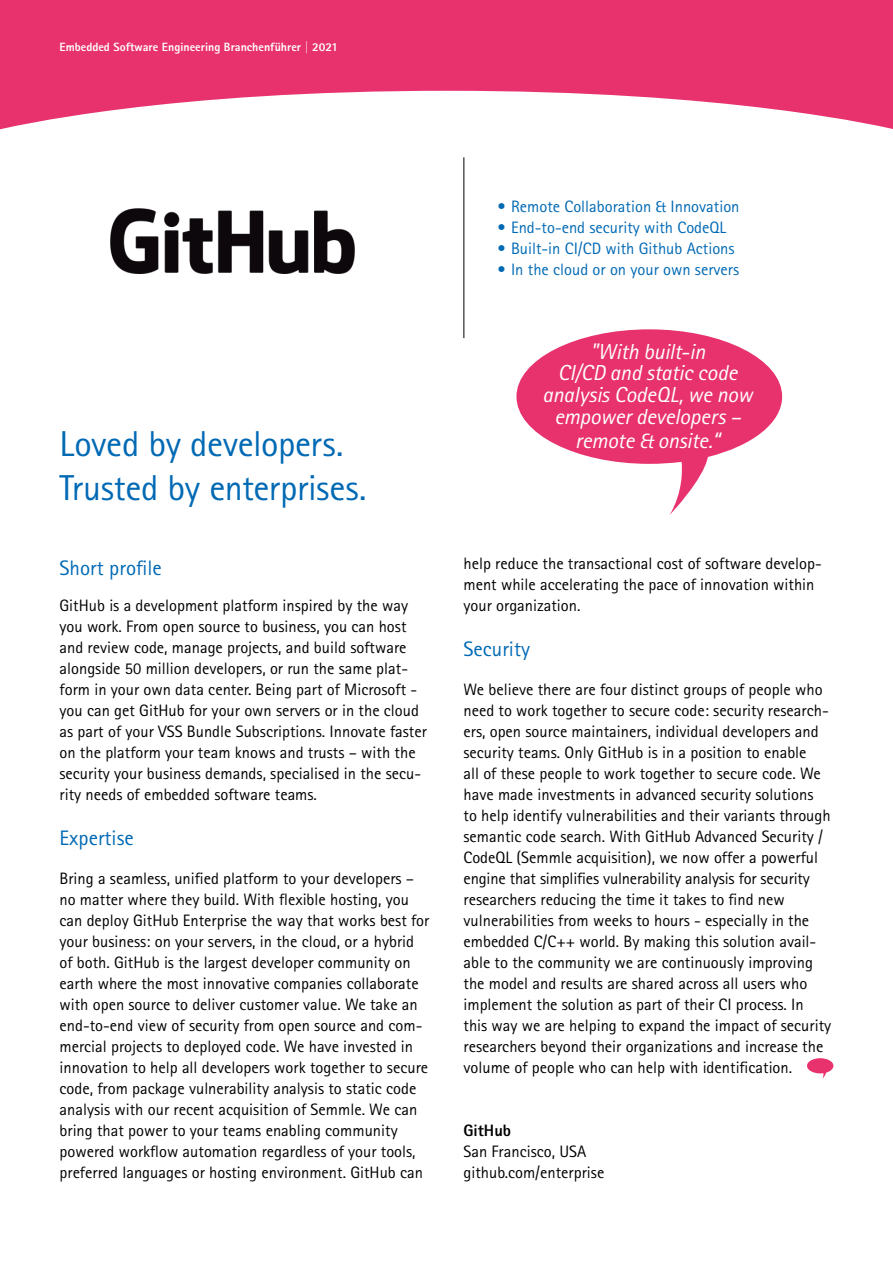
<style>
.page{position:relative;width:893px;height:1263px;background:#fff}
.page>*{position:absolute;margin:0;border:0;box-sizing:border-box;transform-origin:0 0}
.t1{font:36px/43.5px "Rotis Sans Serif Std";letter-spacing:-.01em;color:#0069b4}
.t2{font:italic 21.75px/21.8px "Rotis Sans Serif Std";letter-spacing:-.005em;color:#fff;text-align:center}
.t3{font:21px "Rotis Sans Serif Std";color:#0069b4}
.t4{font:16.5px/21px "Rotis Sans Serif Std";color:#000}
.t5{font:16.5px "Rotis Sans Serif Std";color:#0069b4}
.t6{font:800 16.5px "Rotis Sans Serif Std";color:#000}
.t7{font:800 12px "Rotis Sans Serif Std";color:#fff}
.s1{font-size:22.5px}
</style>
<div class="page">
<svg style="left:0;top:0;width:893px;height:130px;fill:#e8326e"></svg>
<hr style="left:463px;top:157px;width:1px;height:181px;background:#000">
<svg style="left:807px;top:1058px;width:26px;height:21px"></svg>
<img style="left:110px;top:208px;width:245px;height:66px">
<svg style="left:516px;top:329px;width:266px;height:186px;fill:#e8326e"></svg>
<p class="t7" style="left:60px;top:39px;width:280px">Embedded Software Engineering Branchenführer | 2021</p>
<h1 class="t1" style="left:60px;top:422px;width:309px">Loved by developers.<br>Trusted by enterprises.</h1>
<p class="t3" style="left:60px;top:555px;width:104px">Short profile</p>
<p class="t4" style="left:60px;top:595px;width:369px">GitHub is a development platform inspired by the way you work. From open source to business, you can host and review code, manage projects, and build software alongside 50 million developers, or run the same plat&shy;form in your own data center. Being part of Microsoft - you can get GitHub for your own servers or in the cloud as part of your VSS Bundle Subscriptions. Innovate faster on the platform your team knows and trusts – with the security your business demands, specialised in the secu&shy;rity needs of embedded software teams.</p>
<p class="t3" style="left:60px;top:826px;width:76px">Expertise</p>
<p class="t4" style="left:60px;top:868px;width:371px">Bring a seamless, unified platform to your developers – no matter where they build. With flexible hosting, you can deploy GitHub Enterprise the way that works best for your business: on your servers, in the cloud, or a hybrid of both. GitHub is the largest developer community on earth where the most innovative companies collaborate with open source to deliver customer value. We take an end-to-end view of security from open source and com&shy;mercial projects to deployed code. We have invested in innovation to help all developers work together to secure code, from package vulnerability analysis to static code analysis with our recent acquisition of Semmle. We can bring that power to your teams enabling community powered workflow automation regardless of your tools, preferred languages or hosting environment. GitHub can</p>
<p class="t5" style="left:497px;top:197px;width:243px">• Remote Collaboration &amp; Innovation</p>
<p class="t5" style="left:497px;top:218px;width:230px">• End-to-end security with CodeQL</p>
<p class="t5" style="left:497px;top:239px;width:239px">• Built-in CI/CD with Github Actions</p>
<p class="t5" style="left:497px;top:260px;width:243px">• In the cloud or on your own servers</p>
<h2 class="t2" style="left:543px;top:340px;width:212px"><span class="s1">"</span>With built-in<br>CI/CD and static code analysis CodeQL, we now empower developers –</h2>
<h2 class="t2" style="left:575px;top:430px;width:147px">remote &amp; onsite<span class="s1">.“</span></h2>
<p class="t4" style="left:463px;top:553px;width:360px">help reduce the transactional cost of software develop&shy;ment while accelerating the pace of innovation within your organization.</p>
<p class="t3" style="left:463px;top:637px;width:68px">Security</p>
<p class="t4" style="left:463px;top:679px;width:369px">We believe there are four distinct groups of people who need to work together to secure code: security research&shy;ers, open source maintainers, individual developers and security teams. Only GitHub is in a position to enable<br>all of these people to work together to secure code. We have made investments in advanced security solutions<br>to help identify vulnerabilities and their variants through semantic code search. With GitHub Advanced Security / CodeQL (Semmle acquisition), we now offer a powerful engine that simplifies vulnerability analysis for security researchers reducing the time it takes to find new vulnerabilities from weeks to hours - especially in the embedded C/C++ world. By making this solution avail&shy;able to the community we are continuously improving the model and results are shared across all users who implement the solution as part of their CI process. In this way we are helping to expand the impact of security researchers beyond their organizations and increase the volume of people who can help with identification.</p>
<p class="t6" style="left:463px;top:1120px;width:49px">GitHub</p>
<p class="t4" style="left:463px;top:1141px;width:142px">San Francisco, USA github.com/enterprise</p>
</div>
